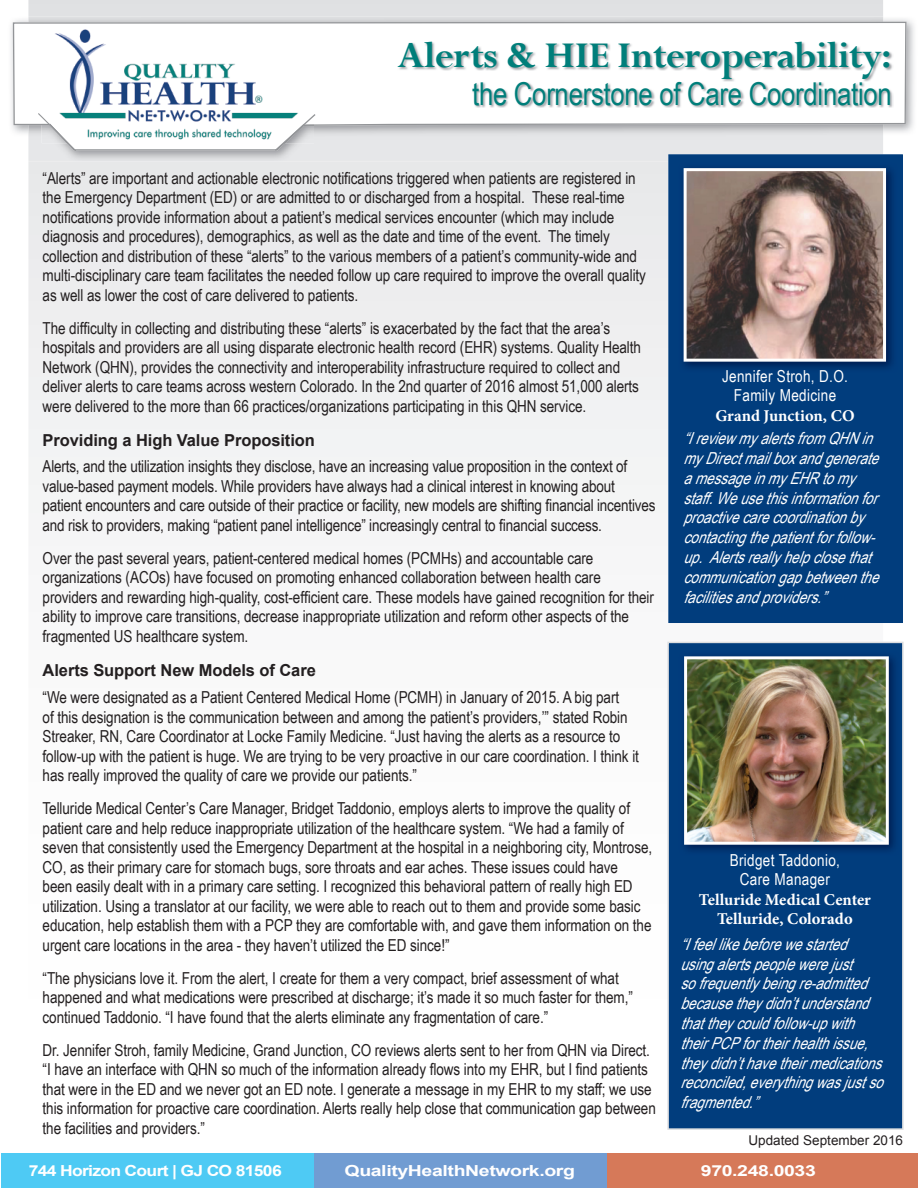
<style>
.page{position:relative;width:918px;height:1188px;background:#fff}
.page>*{position:absolute;margin:0;border:0;box-sizing:border-box;transform-origin:0 0}
.t1{font:700 40.5px "Perpetua";letter-spacing:-.02em;color:#007e7a}
.t2{font:31.5px "Arial Narrow";letter-spacing:-.01em;color:#007e7a}
.t3{font:16.5px/19.5px "Arial Narrow";letter-spacing:-.005em;color:#231f20}
.t4{font:italic 16.5px/19.8px "Arial Narrow";color:#fff}
.t5{font:16.5px/19.5px "Arial Narrow";letter-spacing:.02em;color:#fff;text-align:center}
.t6{font:700 16.5px "Arial";letter-spacing:-.005em;color:#231f20}
.t7{font:700 16.5px/19.5px "Minion Pro";color:#fff;text-align:center}
.t8{font:700 15.15px "Arial";letter-spacing:-.02em;color:#fff;scale:1.28 1}
.t9{font:700 15.15px "Arial";letter-spacing:-.04em;color:#fff;scale:1.15 1}
.t10{font:13.5px "Arial";color:#231f20}
</style>
<div class="page">
<div style="left:28px;top:0;width:855px;height:642px;background:#f0f1f2"></div>
<div style="left:607px;top:1153px;width:311px;height:35px;background:#d67959"></div>
<div style="left:314px;top:1153px;width:293px;height:35px;background:#719cd2"></div>
<div style="left:1px;top:1153px;width:313px;height:35px;background:#4ecaf4"></div>
<img style="left:28px;top:17px;width:855px;height:144px">
<svg style="left:13px;top:22px;width:894px;height:129px"></svg>
<img style="left:42px;top:28px;width:272px;height:96px">
<img style="left:76px;top:124px;width:199px;height:19px">
<img style="left:398px;top:42px;width:495px;height:66px">
<svg style="left:275px;top:114px;width:41px;height:37px"></svg>
<svg style="left:38px;top:113px;width:38px;height:38px"></svg>
<div style="left:667px;top:642px;width:237px;height:488px;background:#013d7d"></div>
<img style="left:679px;top:651px;width:221px;height:205px">
<img style="left:684px;top:656px;width:205px;height:189px">
<div style="left:668px;top:154px;width:235px;height:469px;background:#013d7d"></div>
<img style="left:678px;top:163px;width:219px;height:209px">
<svg style="left:684px;top:168px;width:202px;height:194px;background:#89756f"></svg>
<h1 class="t1" style="left:398px;top:30px;width:496px">Alerts &amp; HIE Interoperability:</h1>
<h2 class="t2" style="left:472px;top:70px;width:421px">the Cornerstone of Care Coordination</h2>
<p class="t3" style="left:43px;top:167px;width:605px">“Alerts” are important and actionable electronic notifications triggered when patients are registered in the Emergency Department (ED) or are admitted to or discharged from a hospital. These real-time notifications provide information about a patient’s medical services encounter (which may include diagnosis and procedures), demographics, as well as the date and time of the event. The timely collection and distribution of these “alerts” to the various members of a patient’s community-wide and multi-disciplinary care team facilitates the needed follow up care required to improve the overall quality as well as lower the cost of care delivered to patients.</p>
<p class="t3" style="left:43px;top:317px;width:600px">The difficulty in collecting and distributing these “alerts” is exacerbated by the fact that the area’s hospitals and providers are all using disparate electronic health record (EHR) systems. Quality Health Network (QHN), provides the connectivity and interoperability infrastructure required to collect and deliver alerts to care teams across western Colorado. In the 2nd quarter of 2016 almost 51,000 alerts were delivered to the more than 66 practices/organizations participating in this QHN service.</p>
<p class="t6" style="left:43px;top:429px;width:274px">Providing a High Value Proposition</p>
<p class="t3" style="left:43px;top:456px;width:614px">Alerts, and the utilization insights they disclose, have an increasing value proposition in the context of value-based payment models. While providers have always had a clinical interest in knowing about patient encounters and care outside of their practice or facility, new models are shifting financial incentives and risk to providers, making “patient panel intelligence” increasingly central to financial success.</p>
<p class="t3" style="left:43px;top:548px;width:613px">Over the past several years, patient-centered medical homes (PCMHs) and accountable care organizations (ACOs) have focused on promoting enhanced collaboration between health care providers and rewarding high-quality, cost-efficient care. These models have gained recognition for their ability to improve care transitions, decrease inappropriate utilization and reform other aspects of the fragmented US healthcare system.</p>
<p class="t6" style="left:43px;top:660px;width:275px">Alerts Support New Models of Care</p>
<p class="t3" style="left:43px;top:687px;width:598px">“We were designated as a Patient Centered Medical Home (PCMH) in January of 2015. A big part<br>of this designation is the communication between and among the patient’s providers,’” stated Robin Streaker, RN, Care Coordinator at Locke Family Medicine. “Just having the alerts as a resource to follow-up with the patient is huge. We are trying to be very proactive in our care coordination. I think it has really improved the quality of care we provide our patients.”</p>
<p class="t3" style="left:43px;top:798px;width:611px">Telluride Medical Center’s Care Manager, Bridget Taddonio, employs alerts to improve the quality of patient care and help reduce inappropriate utilization of the healthcare system. “We had a family of seven that consistently used the Emergency Department at the hospital in a neighboring city, Montrose, CO, as their primary care for stomach bugs, sore throats and ear aches. These issues could have<br>been easily dealt with in a primary care setting. I recognized this behavioral pattern of really high ED utilization. Using a translator at our facility, we were able to reach out to them and provide some basic education, help establish them with a PCP they are comfortable with, and gave them information on the urgent care locations in the area - they haven’t utilized the ED since!”</p>
<p class="t3" style="left:43px;top:968px;width:592px">“The physicians love it. From the alert, I create for them a very compact, brief assessment of what happened and what medications were prescribed at discharge; it’s made it so much faster for them,” continued Taddonio. “I have found that the alerts eliminate any fragmentation of care.”</p>
<p class="t3" style="left:43px;top:1040px;width:615px">Dr. Jennifer Stroh, family Medicine, Grand Junction, CO reviews alerts sent to her from QHN via Direct. “I have an interface with QHN so much of the information already flows into my EHR, but I find patients that were in the ED and we never got an ED note. I generate a message in my EHR to my staff; we use this information for proactive care coordination. Alerts really help close that communication gap between the facilities and providers.”</p>
<p class="t9" style="left:29px;top:1161px;width:222px">744 Horizon Court | GJ CO 81506</p>
<p class="t8" style="left:345px;top:1161px;width:182px">QualityHealthNetwork.org</p>
<p class="t5" style="left:722px;top:366px;width:127px">Jennifer Stroh, D.O.<br>Family Medicine</p>
<p class="t7" style="left:715px;top:406px;width:141px">Grand Junction, CO</p>
<p class="t4" style="left:683px;top:428px;width:205px">“IreviewmyalertsfromQHNin myDirectmailboxandgenerate amessageinmyEHRtomy staff.Weusethisinformationfor proactivecarecoordinationby contactingthepatientforfollow&shy;up.Alertsreallyhelpclosethat communicationgapbetweenthe facilitiesandproviders.”</p>
<p class="t5" style="left:730px;top:849px;width:112px">Bridget Taddonio,<br>Care Manager</p>
<p class="t7" style="left:699px;top:889px;width:173px">Telluride Medical Center<br>Telluride, Colorado</p>
<p class="t4" style="left:680px;top:934px;width:212px">“Ifeellikebeforewestarted usingalertspeoplewerejust sofrequentlybeingre-admitted becausetheydidn’tunderstand thattheycouldfollow-upwith theirPCPfortheirhealthissue, theydidn’thavetheirmedications reconciled,everythingwasjustso fragmented.”</p>
<p class="t10" style="left:748px;top:1132px;width:156px">Updated September 2016</p>
<p class="t8" style="left:701px;top:1161px;width:91px">970.248.0033</p>
</div>
